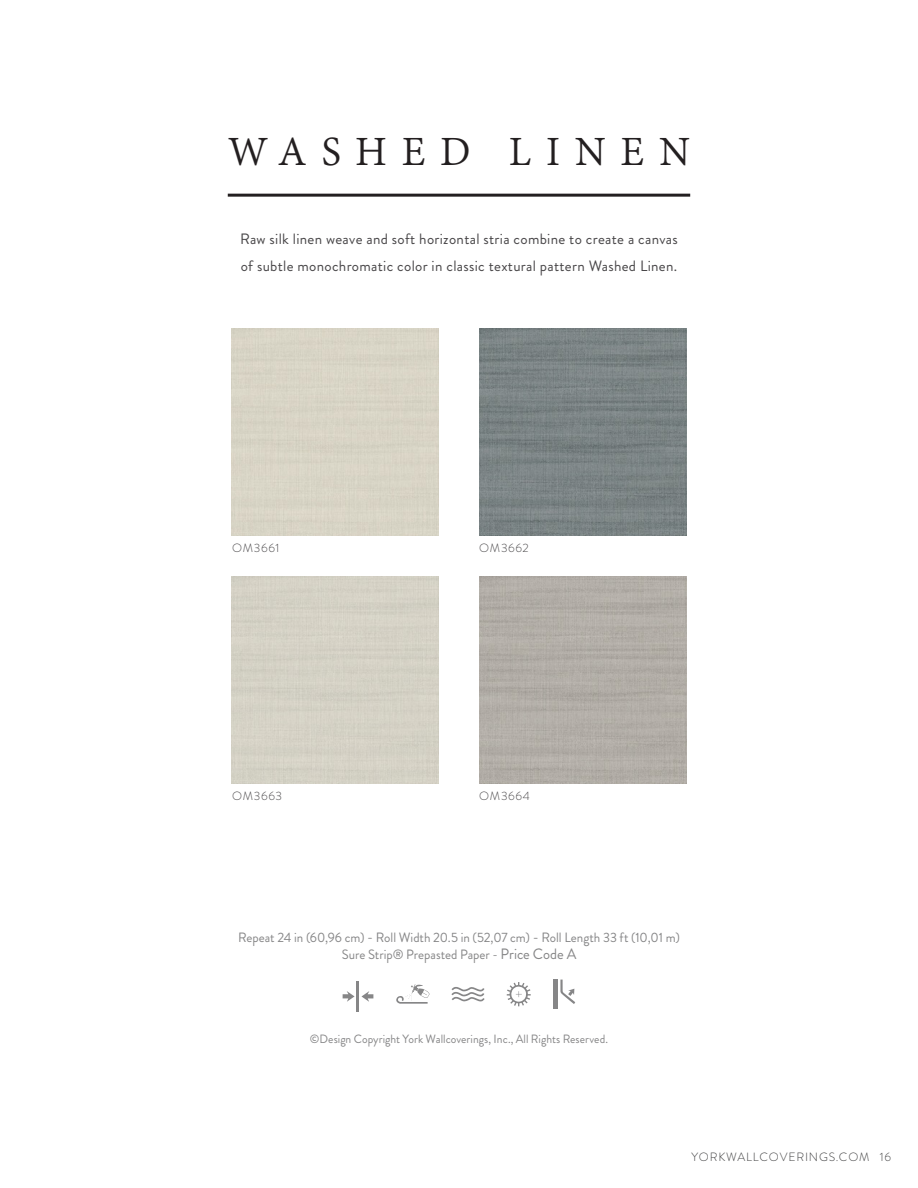
<style>
.page{position:relative;width:918px;height:1188px;background:#fff}
.page>*{position:absolute;margin:0;border:0;box-sizing:border-box;transform-origin:0 0}
.t1{font:45px "Adobe Devanagari";letter-spacing:.325em;color:#231f20}
.t2{font:15px/27px "Brandon Grotesque";letter-spacing:.02em;color:#484648}
.t3{font:13.5px/16.5px "Brandon Grotesque";letter-spacing:-.005em;color:#868687;text-align:center}
.t4{font:12px "Brandon Grotesque";letter-spacing:.005em;color:#868687}
.t5{font:300 12px "Brandon Grotesque";letter-spacing:.05em;color:#484648}
.t6{font:300 12px "Brandon Grotesque";letter-spacing:.07em;color:#414142}
.s1{font-size:15px}
</style>
<div class="page">
<img style="left:479px;top:328px;width:207px;height:207px">
<div style="left:479px;top:576px;width:207px;height:207px;background:#b2ada7"></div>
<hr style="left:228px;top:194px;width:462px;height:3px;background:#231f20">
<hr style="left:357px;top:981px;width:2px;height:31px;background:#868687">
<svg style="left:343px;top:991px;width:12px;height:11px"></svg>
<svg style="left:361px;top:991px;width:12px;height:11px"></svg>
<div style="left:553px;top:980px;width:5px;height:29px;background:#868687"></div>
<svg style="left:560px;top:980px;width:15px;height:24px"></svg>
<svg style="left:451px;top:987px;width:34px;height:15px"></svg>
<svg style="left:507px;top:982px;width:24px;height:24px"></svg>
<svg style="left:396px;top:984px;width:34px;height:20px"></svg>
<h1 class="t1" style="left:228px;top:126px;width:464px">WASHED LINEN</h1>
<p class="t2" style="left:240px;top:226px;width:439px">Raw silk linen weave and soft horizontal stria combine to create a canvas of subtle monochromatic color in classic textural pattern Washed Linen.</p>
<p class="t5" style="left:232px;top:540px;width:49px">OM3661</p>
<p class="t5" style="left:232px;top:787px;width:52px">OM3663</p>
<p class="t5" style="left:479px;top:540px;width:51px">OM3662</p>
<p class="t5" style="left:479px;top:787px;width:52px">OM3664</p>
<p class="t3" style="left:238px;top:929px;width:443px">Repeat 24 in (60,96 cm) <span class="s1">-</span> Roll Width 20.5 in (52,07 cm) <span class="s1">-</span> Roll Length 33 ft (10,01 m)<br>Sure Strip® Prepasted Paper - <span class="s1">Price Code A</span></p>
<p class="t4" style="left:310px;top:1030px;width:300px">©Design Copyright York Wallcoverings, Inc., All Rights Reserved.</p>
<p class="t6" style="left:691px;top:1149px;width:201px">YORKWALLCOVERINGS.COM 16</p>
</div>
